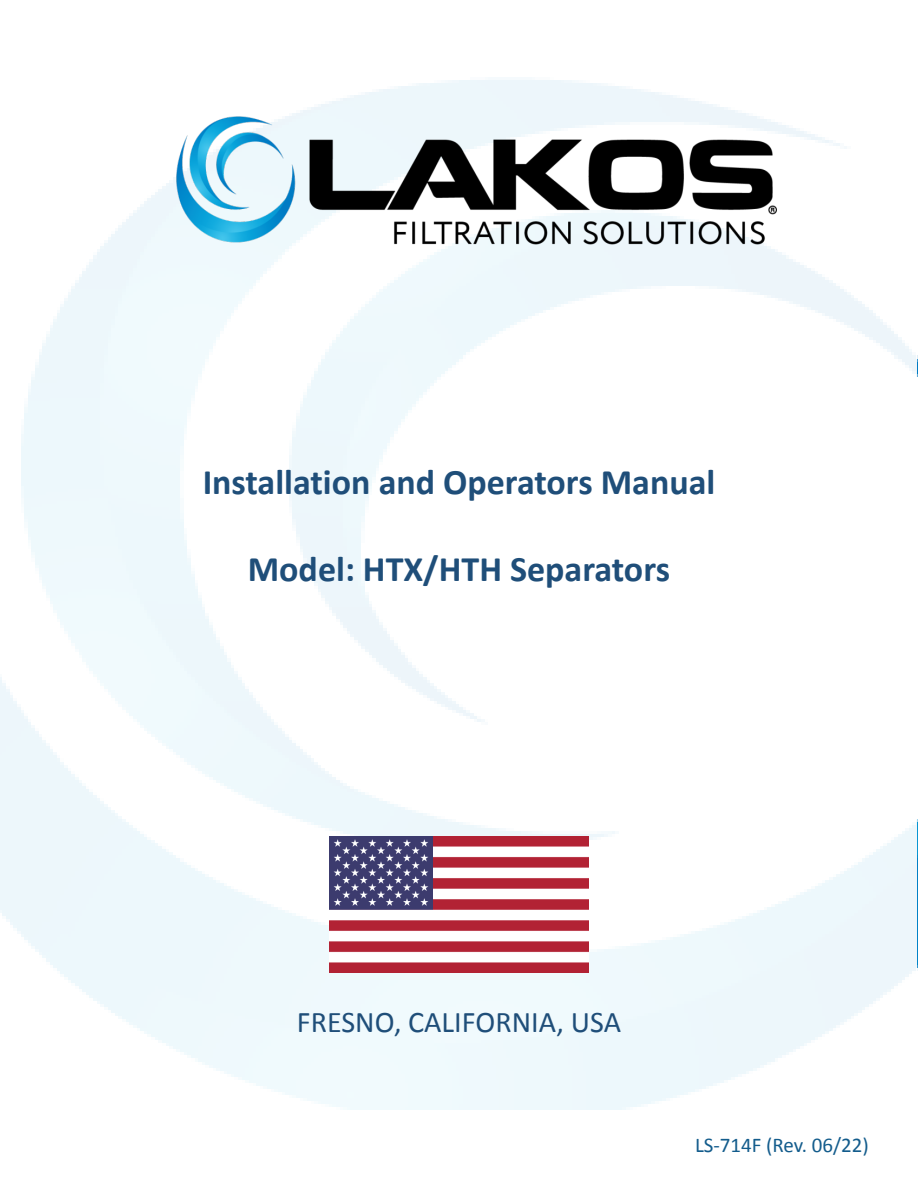
<style>
.page{position:relative;width:918px;height:1188px;background:#fff}
.page>*{position:absolute;margin:0;border:0;box-sizing:border-box;transform-origin:0 0}
.t1{font:700 36px "Calibri";color:#1f4e79}
.t2{font:30px "Calibri";color:#1f4e79}
.t3{font:21px "Calibri";color:#1f4e79}
.t4{font:21px "Calibri";color:#135c8c}
.s1{color:#135c8c}
</style>
<div class="page">
<div style="left:0;top:19px;width:916px;height:1095px;background:#fff;opacity:.93"></div>
<img style="left:330px;top:836px;width:258px;height:137px">
<img style="left:142px;top:109px;width:634px;height:150px">
<p class="t1" style="left:203px;top:459px;width:514px">Installation and Operators Manual</p>
<p class="t1" style="left:248px;top:546px;width:424px">Model: HTX/HTH Separators</p>
<p class="t2" style="left:297px;top:1003px;width:326px">FRESNO, CALIFORNIA, USA</p>
<p class="t3" style="left:695px;top:1132px;width:176px"><span class="s1">LS</span>-714D (Rev. 11/19)</p>
<p class="t4" style="left:752px;top:1132px;width:11px">F</p>
<p class="t4" style="left:812px;top:1132px;width:52px">06 22</p>
<p class="t3" style="left:693px;top:1132px;width:10px">L</p>
</div>
